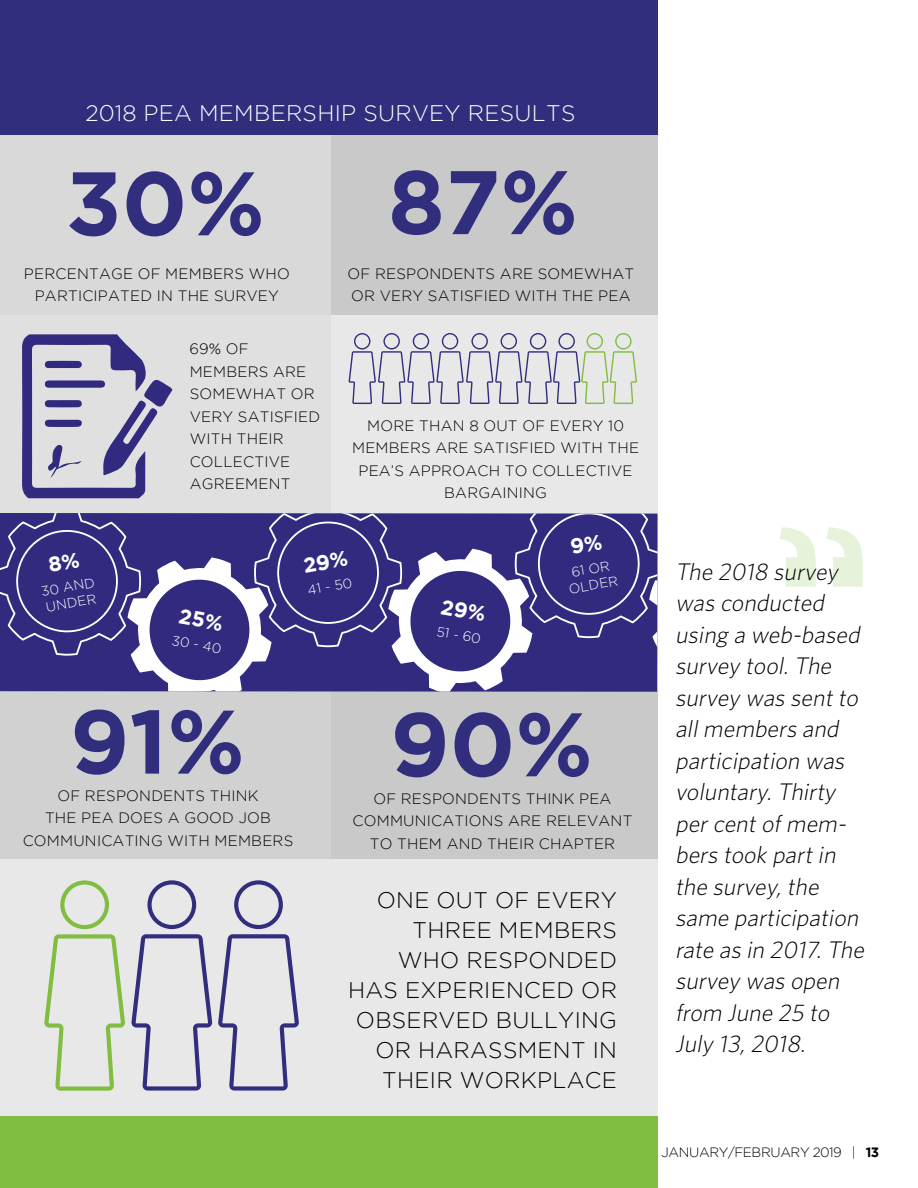
<style>
.page{position:relative;width:918px;height:1188px;background:#fff}
.page>*{position:absolute;margin:0;border:0;box-sizing:border-box;transform-origin:0 0}
.t1{font:700 90px "Gotham";color:#312e7e}
.t2{font:italic 300 24px/31.5px "Whitney";color:#000}
.t3{font:300 22.5px/30px "Gotham";letter-spacing:.015em;color:#000;text-align:right}
.t4{font:300 22.5px "Gotham";letter-spacing:.015em;color:#fff}
.t5{font:300 15px/22.5px "Gotham";letter-spacing:.015em;color:#000;text-align:center}
.t6{font:300 13.5px/16.2px "Gotham";color:#fff}
.t7{font:300 13.5px "Gotham";letter-spacing:-.025em;color:#000}
.s1{font-weight:700}
</style>
<div class="page">
<div style="left:328px;top:315px;width:330px;height:198px;background:#e8e8e8"></div>
<div style="left:328px;top:692px;width:330px;height:169px;background:#c9c9c9"></div>
<div style="left:0;top:1116px;width:658px;height:72px;background:#81bd41"></div>
<div style="left:330px;top:135px;width:328px;height:180px;background:#c9c9c9"></div>
<div style="left:0;top:0;width:658px;height:135px;background:#312e7e"></div>
<div style="left:0;top:315px;width:330px;height:198px;background:#e0e0e0"></div>
<div style="left:0;top:692px;width:330px;height:169px;background:#d1d1d1"></div>
<div style="left:0;top:135px;width:330px;height:180px;background:#d9d9d9"></div>
<svg style="left:22px;top:334px;width:150px;height:164px"></svg>
<svg style="left:349px;top:333px;width:288px;height:71px"></svg>
<svg style="left:779px;top:527px;width:84px;height:60px"></svg>
<div style="left:0;top:860px;width:658px;height:256px;background:#e8e8e8"></div>
<svg style="left:44px;top:880px;width:81px;height:211px"></svg>
<svg style="left:131px;top:880px;width:81px;height:211px"></svg>
<svg style="left:218px;top:880px;width:81px;height:211px"></svg>
<svg style="left:0;top:513px;width:658px;height:179px;background:#504990"></svg>
<h3 class="t4" style="left:86px;top:101px;width:491px">2018 PEA MEMBERSHIP SURVEY RESULTS</h3>
<h1 class="t1" style="left:66px;top:151px;width:200px">30%</h1>
<p class="t5" style="left:24px;top:262px;width:267px">PERCENTAGE OF MEMBERS WHO<br>PARTICIPATED IN THE SURVEY</p>
<p class="t5" style="left:190px;top:338px;width:132px;text-align:left">69% OF<br>MEMBERS ARE<br>SOMEWHAT OR<br>VERY SATISFIED<br>WITH THEIR<br>COLLECTIVE<br>AGREEMENT</p>
<h1 class="t1" style="left:388px;top:150px;width:191px">87%</h1>
<p class="t5" style="left:348px;top:262px;width:288px;text-align:left">OF RESPONDENTS ARE SOMEWHAT<br>OR VERY SATISFIED WITH THE PEA</p>
<p class="t5" style="left:352px;top:414px;width:288px">MORE THAN 8 OUT OF EVERY 10<br>MEMBERS ARE SATISFIED WITH THE<br>PEA’S APPROACH TO COLLECTIVE<br>BARGAINING</p>
<p class="t6" style="left:40px;top:583px;width:56px;rotate:-10deg">30 AND<br>UNDER</p>
<p class="t6" style="left:174px;top:632px;width:51px;rotate:10deg">30 - 40</p>
<p class="t6" style="left:306px;top:582px;width:46px;rotate:-10deg">41 - 50</p>
<p class="t6" style="left:438px;top:623px;width:46px;rotate:10deg">51 - 60</p>
<p class="t6" style="left:565px;top:565px;width:51px;text-align:center;rotate:-10deg">61 OR<br>OLDER</p>
<h1 class="t1" style="left:70px;top:690px;width:176px">91%</h1>
<p class="t5" style="left:23px;top:807px;width:272px">THE PEA DOES A GOOD JOB<br>COMMUNICATING WITH MEMBERS</p>
<p class="t5" style="left:57px;top:784px;width:203px">OF RESPONDENTS THINK</p>
<h1 class="t1" style="left:390px;top:692px;width:204px">90%</h1>
<p class="t5" style="left:353px;top:809px;width:281px">COMMUNICATIONS ARE RELEVANT<br>TO THEM AND THEIR CHAPTER</p>
<p class="t5" style="left:373px;top:787px;width:240px">OF RESPONDENTS THINK PEA</p>
<h3 class="t3" style="left:348px;top:885px;width:270px">ONE OUT OF EVERY<br>THREE MEMBERS<br>WHO RESPONDED<br>HAS EXPERIENCED OR<br>OBSERVED BULLYING<br>OR HARASSMENT IN<br>THEIR WORKPLACE</h3>
<p class="t2" style="left:675px;top:555px;width:195px">The 2018 survey was conducted using a web-based survey tool.The survey was sentto allmembers and participation was voluntary.Thirty percentofmem&shy;bers took partin the survey,the same participation rate as in 2017.The survey was open from June 25 to<br>July 13,2018.</p>
<p class="t7" style="left:662px;top:1145px;width:219px">JANUARY/FEBRUARY 2019 | <span class="s1">13</span></p>
</div>
